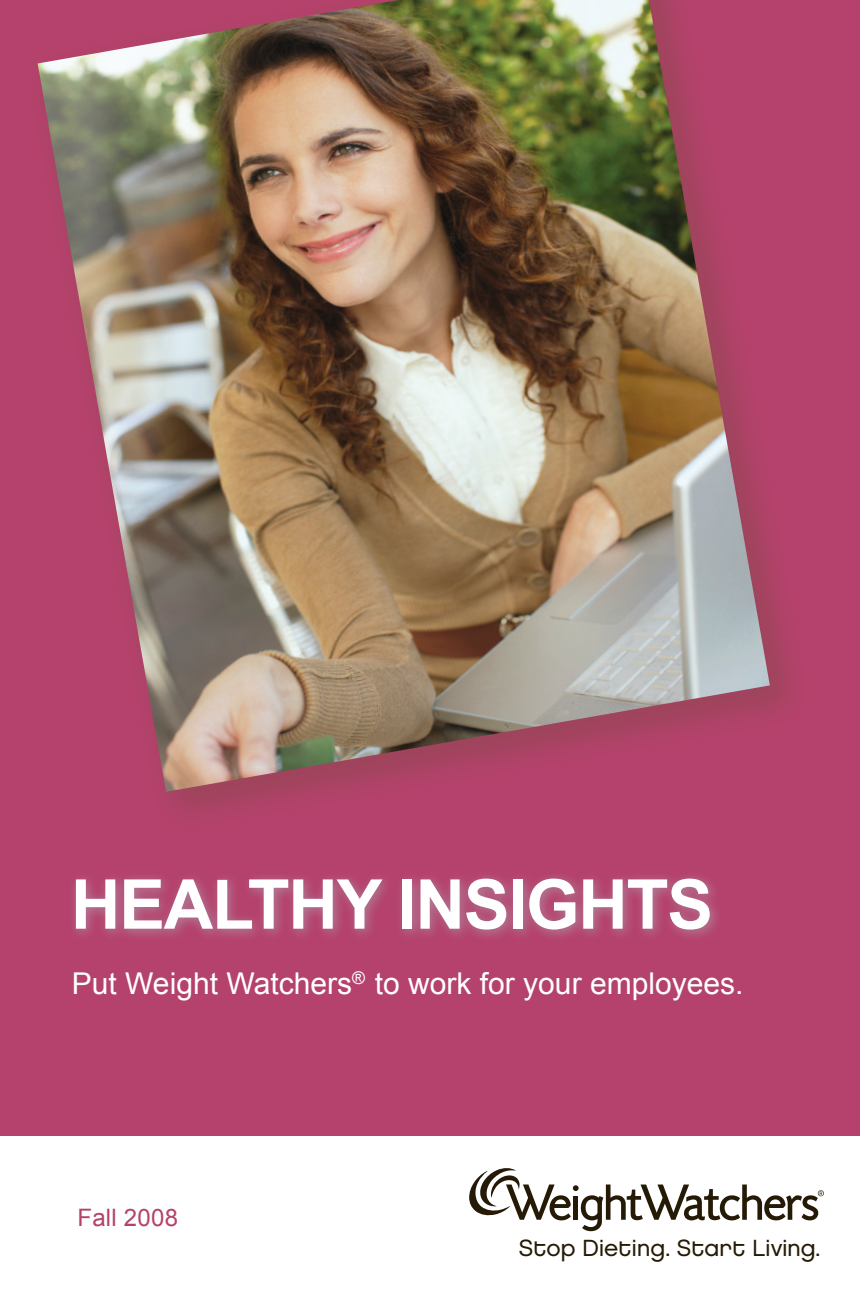
<style>
.page{position:relative;width:860px;height:1294px;background:#fff}
.page>*{position:absolute;margin:0;border:0;box-sizing:border-box;transform-origin:0 0}
.t1{font:700 68.8px "Arial";letter-spacing:-.02em;color:#fff}
.t2{font:30px "Arial";color:#fff}
.t3{font:24px "Arial";letter-spacing:.01em;color:#b5426c}
.t4{font:23.4px "Chalet London Nineteen Eighty";letter-spacing:-.01em;color:#251a05;scale:1.04 1}
</style>
<div class="page">
<div style="left:0;top:0;width:859px;height:1135px;background:#b5426c"></div>
<svg style="left:469px;top:1168px;width:354px;height:63px"></svg>
<div style="left:68px;top:870px;width:655px;height:72px;background:#abc9d1;opacity:.45"></div>
<img style="left:38px;top:0;width:731px;height:791px">
<h1 class="t1" style="left:71px;top:865px;width:643px">HEALTHY INSIGHTS</h1>
<p class="t2" style="left:72px;top:966px;width:673px">Put Weight Watchers<sup>®</sup> to work for your employees.</p>
<p class="t3" style="left:77px;top:1203px;width:102px">Fall 2008</p>
<p class="t4" style="left:518px;top:1233px;width:291px">Stop Dieting. Start Living.</p>
</div>
